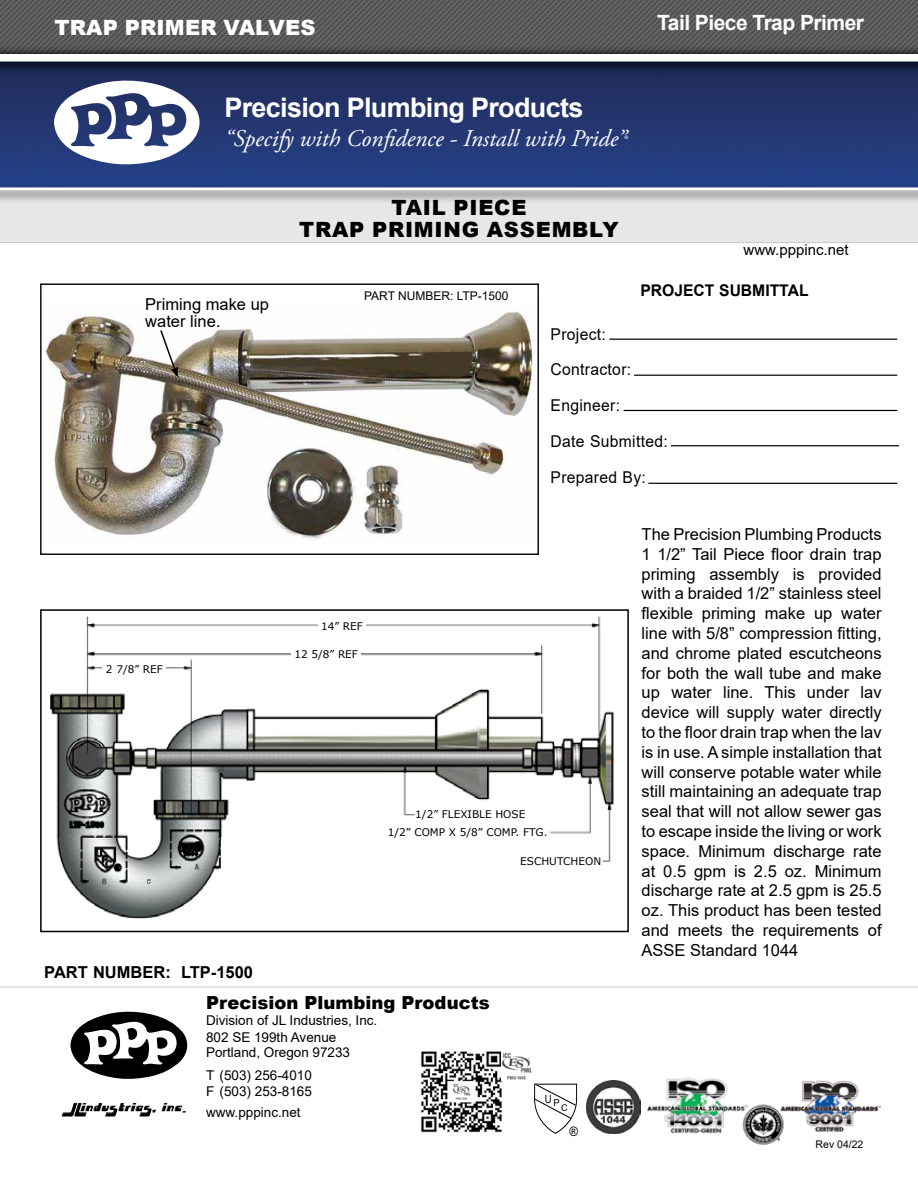
<style>
.page{position:relative;width:918px;height:1188px;background:#fff}
.page>*{position:absolute;margin:0;border:0;box-sizing:border-box;transform-origin:0 0}
.t1{font:700 27px "Arial";letter-spacing:-.025em;color:#fff}
.t2{font:italic 24px "Adobe Garamond Pro";color:#fff}
.t3{font:900 21px/22.5px "Arial";letter-spacing:.035em;color:#000;text-align:center}
.t4{font:700 21px "Arial";letter-spacing:-.025em;color:#fff}
.t5{font:900 21px "Arial";letter-spacing:.01em;color:#fff}
.t6{font:900 18px "Arial";color:#000}
.t7{font:16.5px/19.8px "Arial";color:#000;text-align:justify}
.t8{font:700 16.5px "Arial";color:#000}
.t9{font:16.35px/35.7px "Arial";letter-spacing:.02em;color:#000;scale:.96 1}
.t10{font:700 16.05px "Arial";color:#000}
.t11{font:15px "Arial";color:#000}
.t12{font:13.5px/16.5px "Arial";color:#000}
.t13{font:13.2px "Arial";color:#000;scale:.88 1}
.t14{font:12px "Arial";color:#000}
.t15{font:11.4px "Arial";color:#000;scale:.85 1}
.t16{font:10.5px "Verdana";color:#000}
.t17{font:10.5px "Arial";color:#000}
.t18{font:9.3px "Arial";color:#000}
.s1{font-size:13.95px}
.s2{font-size:18px}
</style>
<div class="page">
<div style="left:0;top:165px;width:918px;height:20px;background:#233f87"></div>
<div style="left:0;top:204px;width:918px;height:39px;background:#e6e7e8"></div>
<svg style="left:0;top:0;width:918px;height:165px;background:#414c6e"></svg>
<img style="left:587px;top:1080px;width:54px;height:54px">
<hr style="left:0;top:987px;width:918px;height:1px;background:#c7c8ca">
<img style="left:74px;top:1103px;width:93px;height:14px">
<svg style="left:70px;top:1011px;width:118px;height:68px"></svg>
<hr style="left:648px;top:483px;width:249px;height:1px;background:#000">
<hr style="left:671px;top:445px;width:228px;height:1px;background:#000">
<hr style="left:624px;top:410px;width:273px;height:1px;background:#000">
<hr style="left:634px;top:375px;width:263px;height:1px;background:#000">
<hr style="left:609px;top:339px;width:288px;height:1px;background:#000">
<img style="left:42px;top:312px;width:493px;height:227px">
<div style="left:40px;top:283px;width:499px;height:272px;border:1px solid #000"></div>
<svg style="left:159px;top:329px;width:19px;height:49px"></svg>
<div style="left:0;top:51px;width:918px;height:24px;background:#000;opacity:.75"></div>
<div style="left:0;top:54px;width:918px;height:8px;background:#fff"></div>
<div style="left:0;top:185px;width:918px;height:19px;background:#000;opacity:.75"></div>
<hr style="left:0;top:188px;width:918px;height:2px;background:#fff">
<img style="left:50px;top:616px;width:564px;height:303px">
<div style="left:40px;top:609px;width:589px;height:323px;border:2px solid #000"></div>
<svg style="left:534px;top:1084px;width:44px;height:50px"></svg>
<svg style="left:147px;top:879px;width:4px;height:5px"></svg>
<div style="left:388px;top:826px;width:161px;height:15px;background:#fff"></div>
<div style="left:415px;top:809px;width:117px;height:13px;background:#fff"></div>
<div style="left:103px;top:663px;width:63px;height:19px;background:#fff"></div>
<div style="left:292px;top:648px;width:69px;height:15px;background:#fff"></div>
<div style="left:318px;top:620px;width:48px;height:19px;background:#fff"></div>
<div style="left:520px;top:855px;width:82px;height:15px;background:#fff"></div>
<img style="left:648px;top:1077px;width:232px;height:68px">
<img style="left:421px;top:1051px;width:81px;height:81px">
<img style="left:502px;top:1053px;width:30px;height:27px">
<p class="t5" style="left:54px;top:12px;width:263px">TRAP PRIMER VALVES</p>
<p class="t4" style="left:657px;top:8px;width:208px">Tail Piece Trap Primer</p>
<h1 class="t1" style="left:224px;top:88px;width:361px">Precision Plumbing Products</h1>
<h2 class="t2" style="left:224px;top:124px;width:404px">“Specify with Confidence - Install with Pride”<span class="s1">®</span></h2>
<p class="t7" style="left:145px;top:296px;width:125px;line-height:16.5px">Priming make up water line<span class="s2">.</span></p>
<p class="t16" style="left:106px;top:662px;width:58px">2 7/8” REF</p>
<p class="t8" style="left:44px;top:961px;width:210px">PART NUMBER: LTP-1500</p>
<p class="t3" style="left:299px;top:196px;width:321px">TAIL PIECE<br>TRAP PRIMING ASSEMBLY</p>
<p class="t11" style="left:744px;top:240px;width:107px">www.pppinc.net</p>
<p class="t14" style="left:364px;top:287px;width:146px">PART NUMBER: LTP-1500</p>
<p class="t10" style="left:640px;top:279px;width:170px">PROJECT SUBMITTAL</p>
<p class="t9" style="left:551px;top:316px;width:124px">Project:<br>Contractor:<br>Engineer:<br>Date Submitted:<br>Prepared By:</p>
<p class="t16" style="left:321px;top:619px;width:43px">14” REF</p>
<p class="t16" style="left:294px;top:647px;width:65px">12 5/8” REF</p>
<p class="t16" style="left:415px;top:807px;width:112px">1/2” FLEXIBLE HOSE</p>
<p class="t16" style="left:388px;top:825px;width:161px">1/2” COMP X 5/8” COMP. FTG.</p>
<p class="t16" style="left:520px;top:854px;width:82px">ESCHUTCHEON</p>
<p class="t7" style="left:642px;top:524px;width:242px">The Precision Plumbing Products 1 1/2” Tail Piece floor drain trap priming assembly is provided with a braided 1/2” stainless steel flexible priming make up water line with 5/8” compression fitting, and chrome plated escutcheons for both the wall tube and make up water line. This under lav device will supply water directly to the floor drain trap when the lav is in use. A simple installation that will conserve potable water while still maintaining an adequate trap seal that will not allow sewer gas to escape inside the living or work space. Minimum discharge rate at 0.5 gpm is 2.5 oz. Minimum discharge rate at 2.5 gpm is 25.5 oz. This product has been tested and meets the requirements of ASSE Standard 1044</p>
<p class="t6" style="left:206px;top:989px;width:285px">Precision Plumbing Products</p>
<p class="t12" style="left:206px;top:1012px;width:173px">Division of JL Industries, Inc.<br>802 SE 199th Avenue</p>
<p class="t12" style="left:206px;top:1040px;width:146px;line-height:23.2px">Portland, Oregon 97233<br>T (503) 256-4010</p>
<p class="t12" style="left:206px;top:1082px;width:107px;line-height:20.2px">F (503) 253-8165 www.pppinc.net</p>
<p class="t15" style="left:545px;top:1092px;width:19px">U<sub>P</sub></p>
<p class="t18" style="left:561px;top:1102px;width:8px">C</p>
<p class="t13" style="left:569px;top:1122px;width:11px">®</p>
<p class="t17" style="left:816px;top:1137px;width:49px">Rev 04/22</p>
</div>
